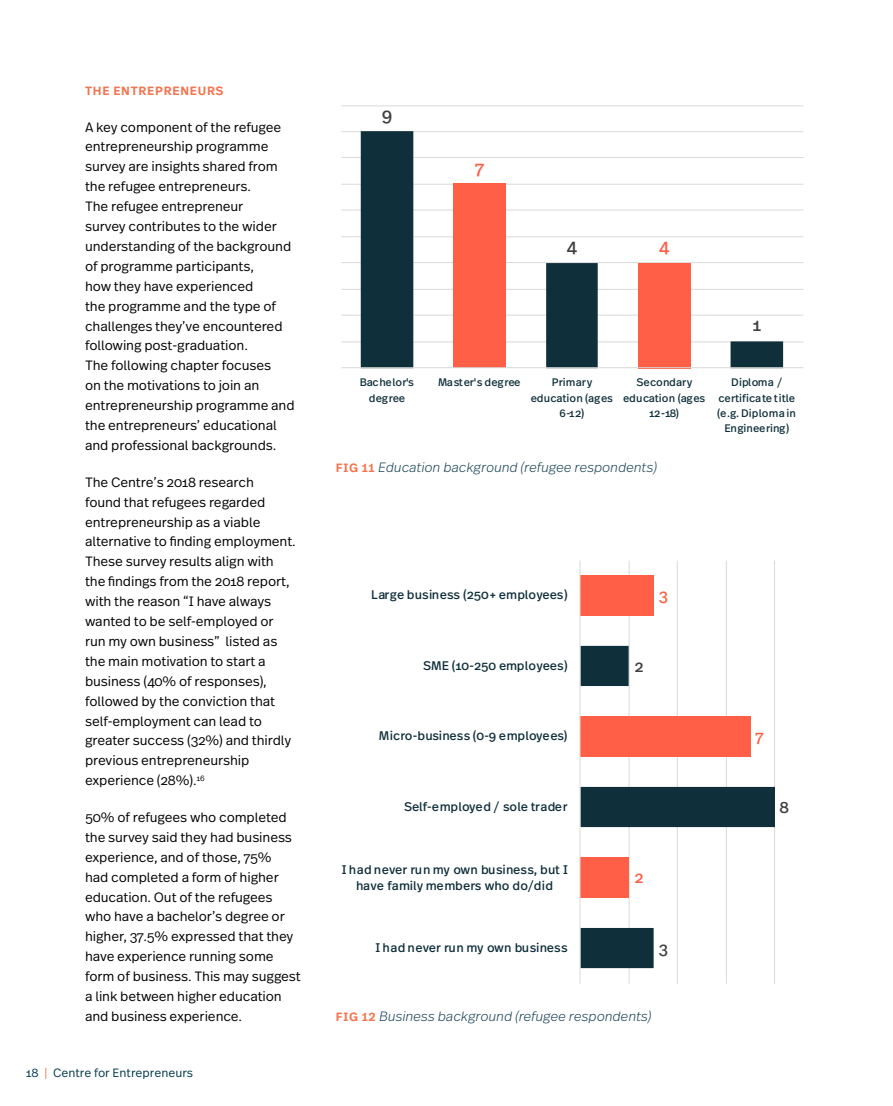
<style>
.page{position:relative;width:893px;height:1106px;background:#fff}
.page>*{position:absolute;margin:0;border:0;box-sizing:border-box;transform-origin:0 0}
.t1{font:17.85px "Real Text Pro";color:#404040}
.t2{font:17.85px "Real Text Pro";color:#ff5f46}
.t3{font:16.05px "Real Text Pro";color:#404040}
.t4{font:16.05px "Real Text Pro";color:#ff5f46}
.t5{font:300 13.5px/20px "Real Text Pro";letter-spacing:-.01em;color:#000}
.t6{font:italic 300 13.5px "Real Text Pro";letter-spacing:-.01em;color:#1b4457}
.t7{font:12.45px/17px "Real Text Pro";letter-spacing:-.01em;color:#0f2f3b;text-align:center}
.t8{font:300 12px "Real Text Pro";color:#00394c}
.t9{font:600 12px "Real Text Pro";letter-spacing:.06em;color:#f37551}
.t10{font:10.95px/15.1px "Real Text Pro";letter-spacing:.005em;color:#0f2f3b;text-align:center}
.t11{font:10.95px/15.3px "Real Text Pro";letter-spacing:-.02em;color:#0f2f3b;text-align:center}
.t12{font:10.95px/15.9px "Real Text Pro";letter-spacing:-.015em;color:#0f2f3b;text-align:center}
.t13{font:10.95px "Real Text Pro";letter-spacing:-.03em;color:#0f2f3b}
.s1{color:#f26541}
.s2{font-weight:600;font-style:normal;font-size:12px;color:#f37551}
</style>
<div class="page">
<hr style="left:629px;top:560px;width:1px;height:423px;background:#d9d9d9">
<hr style="left:677px;top:560px;width:1px;height:423px;background:#d9d9d9">
<hr style="left:726px;top:560px;width:1px;height:423px;background:#d9d9d9">
<hr style="left:774px;top:560px;width:1px;height:423px;background:#d9d9d9">
<div style="left:580px;top:575px;width:74px;height:40px;background:#ff5f46"></div>
<svg style="left:581px;top:646px;width:194px;height:322px"></svg>
<hr style="left:580px;top:560px;width:1px;height:423px;background:#d9d9d9">
<hr style="left:341px;top:341px;width:462px;height:1px;background:#d9d9d9">
<hr style="left:341px;top:315px;width:462px;height:1px;background:#d9d9d9">
<hr style="left:341px;top:289px;width:462px;height:1px;background:#d9d9d9">
<hr style="left:341px;top:262px;width:462px;height:1px;background:#d9d9d9">
<hr style="left:341px;top:236px;width:462px;height:1px;background:#d9d9d9">
<hr style="left:341px;top:209px;width:462px;height:1px;background:#d9d9d9">
<hr style="left:341px;top:184px;width:462px;height:1px;background:#d9d9d9">
<hr style="left:341px;top:157px;width:462px;height:1px;background:#d9d9d9">
<hr style="left:341px;top:131px;width:462px;height:1px;background:#d9d9d9">
<hr style="left:341px;top:105px;width:462px;height:1px;background:#d9d9d9">
<svg style="left:361px;top:131px;width:422px;height:236px"></svg>
<hr style="left:341px;top:367px;width:462px;height:1px;background:#d9d9d9">
<p class="t9" style="left:85px;top:82px;width:140px">THE ENTREPRENEURS</p>
<p class="t5" style="left:85px;top:116px;width:211px">A key component of the refugee entrepreneurship programme survey are insights shared from the refugee entrepreneurs.<br>The refugee entrepreneur<br>survey contributes to the wider understanding of the background of programme participants,<br>how they have experienced<br>the programme and the type of challenges they’ve encountered following post-graduation.<br>The following chapter focuses<br>on the motivations to join an entrepreneurship programme and the entrepreneurs’ educational and professional backgrounds.</p>
<p class="t5" style="left:85px;top:471px;width:212px">The Centre’s 2018 research<br>found that refugees regarded entrepreneurship as a viable alternative to finding employment.<br>These survey results align with the findings from the 2018 report, with the reason “I have always wanted to be self-employed or run my own business” listed as the main motivation to start a business (40% of responses), followed by the conviction that self-employment can lead to greater success (32%) and thirdly previous entrepreneurship experience (28%).<sup>16</sup></p>
<p class="t5" style="left:85px;top:806px;width:217px">50% of refugees who completed the survey said they had business experience, and of those, 75%<br>had completed a form of higher education. Out of the refugees who have a bachelor’s degree or higher, 37.5% expressed that they have experience running some form of business. This may suggest a link between higher education and business experience.</p>
<p class="t8" style="left:26px;top:1064px;width:169px">18 <span class="s1">|</span> Centre for Entrepreneurs</p>
<h1 class="t1" style="left:382px;top:103px;width:12px">9</h1>
<h1 class="t2" style="left:475px;top:155px;width:10px">7</h1>
<h1 class="t1" style="left:566px;top:233px;width:12px">4</h1>
<h1 class="t2" style="left:659px;top:233px;width:12px">4</h1>
<h1 class="t1" style="left:752px;top:313px;width:10px">1</h1>
<p class="t12" style="left:360px;top:374px;width:56px">Bachelor's degree</p>
<p class="t13" style="left:438px;top:374px;width:84px">Master's degree</p>
<p class="t10" style="left:531px;top:374px;width:84px">Primary education (ages<br>6-12)</p>
<p class="t11" style="left:623px;top:374px;width:84px">Secondary education (ages<br>12-18)</p>
<p class="t10" style="left:717px;top:374px;width:80px">Diploma / certificate title (e.g. Diploma in<br>Engineering)</p>
<p class="t6" style="left:336px;top:458px;width:322px"><span class="s2">FIG 11</span> Education background (refugee respondents)</p>
<p class="t7" style="left:371px;top:586px;width:198px">Large business (250+ employees)</p>
<p class="t7" style="left:423px;top:657px;width:146px">SME (10-250 employees)</p>
<p class="t7" style="left:379px;top:727px;width:190px">Micro-business (0-9 employees)</p>
<p class="t4" style="left:659px;top:584px;width:11px">3</p>
<p class="t3" style="left:634px;top:655px;width:11px">2</p>
<p class="t7" style="left:404px;top:798px;width:165px">Self-employed / sole trader</p>
<p class="t7" style="left:342px;top:860px;width:228px">I had never run my own business, but I have family members who do/did</p>
<p class="t7" style="left:375px;top:939px;width:194px">I had never run my own business</p>
<p class="t4" style="left:634px;top:866px;width:11px">2</p>
<p class="t3" style="left:659px;top:937px;width:11px">3</p>
<p class="t6" style="left:336px;top:1006px;width:317px"><span class="s2">FIG 12</span> Business background (refugee respondents)</p>
<p class="t4" style="left:755px;top:725px;width:10px">7</p>
<p class="t3" style="left:780px;top:796px;width:11px">8</p>
</div>
